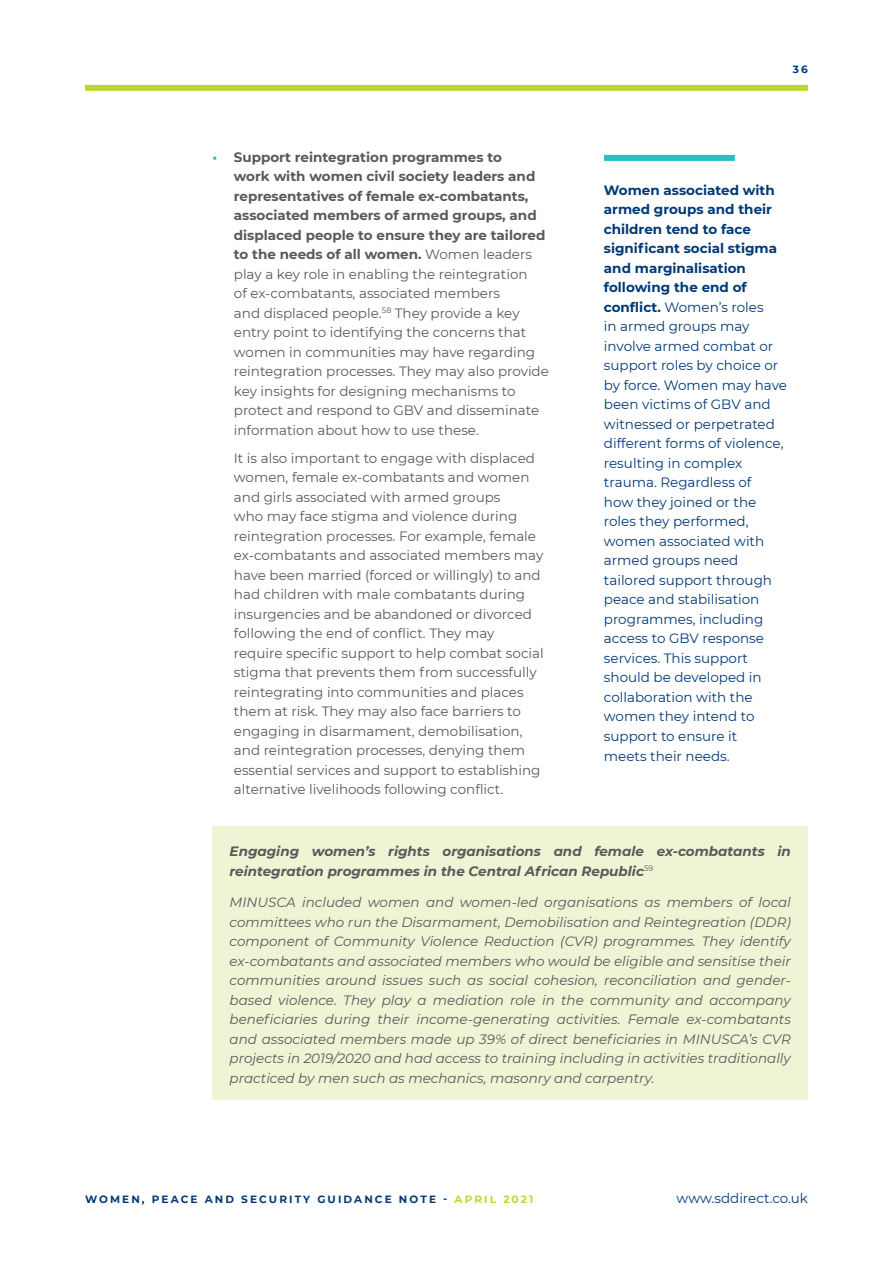
<style>
.page{position:relative;width:893px;height:1263px;background:#fff}
.page>*{position:absolute;margin:0;border:0;box-sizing:border-box;transform-origin:0 0}
.t1{font:13.5px/19.5px "Montserrat";color:#58595b}
.t2{font:italic 13.5px/19.5px "Montserrat";color:#58595b;text-align:justify}
.t3{font:13.5px/19.5px "Montserrat";color:#003976}
.t4{font:italic 700 13.5px/19.5px "Montserrat";color:#58595b}
.t5{font:700 10.5px "Montserrat";letter-spacing:.2em;color:#003976}
.s1{font-weight:700;color:#2abec5}
.s2{font-weight:700}
.s3{color:#c1d52f}
</style>
<div class="page">
<div style="left:85px;top:85px;width:723px;height:6px;background:#c1d52f"></div>
<div style="left:213px;top:826px;width:595px;height:273px;background:#f0f4d4"></div>
<div style="left:604px;top:155px;width:131px;height:6px;background:#2abec5"></div>
<p class="t1" style="left:234px;top:147px;width:317px;text-indent:-21px"><span class="s1">•</span> <span class="s2">Support reintegration programmes to<br>work with women civil society leaders and representatives of female ex-combatants, associated members of armed groups, and displaced people to ensure they are tailored to the needs of all women.</span> Women leaders play a key role in enabling the reintegration<br>of ex-combatants, associated members<br>and displaced people.<sup>58</sup> They provide a key entry point to identifying the concerns that women in communities may have regarding reintegration processes. They may also provide key insights for designing mechanisms to protect and respond to GBV and disseminate information about how to use these.</p>
<p class="t1" style="left:234px;top:448px;width:311px">It is also important to engage with displaced women, female ex-combatants and women and girls associated with armed groups<br>who may face stigma and violence during reintegration processes. For example, female ex-combatants and associated members may have been married (forced or willingly) to and had children with male combatants during insurgencies and be abandoned or divorced following the end of conflict. They may require specific support to help combat social stigma that prevents them from successfully reintegrating into communities and places them at risk. They may also face barriers to engaging in disarmament, demobilisation, and reintegration processes, denying them essential services and support to establishing alternative livelihoods following conflict.</p>
<p class="t5" style="left:793px;top:61px;width:17px">36</p>
<p class="t3" style="left:604px;top:180px;width:185px"><span class="s2">Women associated with armed groups and their children tend to face significant social stigma and marginalisation following the end of conflict.</span> Women’s roles<br>in armed groups may involve armed combat or support roles by choice or by force. Women may have been victims of GBV and witnessed or perpetrated different forms of violence, resulting in complex trauma. Regardless of<br>how they joined or the roles they performed, women associated with armed groups need tailored support through peace and stabilisation programmes, including access to GBV response services. This support should be developed in collaboration with the women they intend to support to ensure it<br>meets their needs.</p>
<p class="t4" style="left:230px;top:841px;width:563px">Engaging women’s rights organisations and female ex-combatants in reintegration programmes in the Central African Republic<sup>59</sup></p>
<p class="t2" style="left:230px;top:892px;width:563px">MINUSCA included women and women-led organisations as members of local committees who run the Disarmament, Demobilisation and Reintegreation (DDR) component of Community Violence Reduction (CVR) programmes. They identify ex-combatants and associated members who would be eligible and sensitise their communities around issues such as social cohesion, reconciliation and gender&shy;based violence. They play a mediation role in the community and accompany beneficiaries during their income-generating activities. Female ex-combatants and associated members made up 39% of direct beneficiaries in MINUSCA’s CVR projects in 2019/2020 and had access to training including in activities traditionally practiced by men such as mechanics, masonry and carpentry.</p>
<p class="t5" style="left:85px;top:1192px;width:450px">WOMEN, PEACE AND SECURITY GUIDANCE NOTE - <span class="s3">APRIL 2021</span></p>
<p class="t3" style="left:677px;top:1188px;width:133px">www.sddirect.co.uk</p>
</div>
